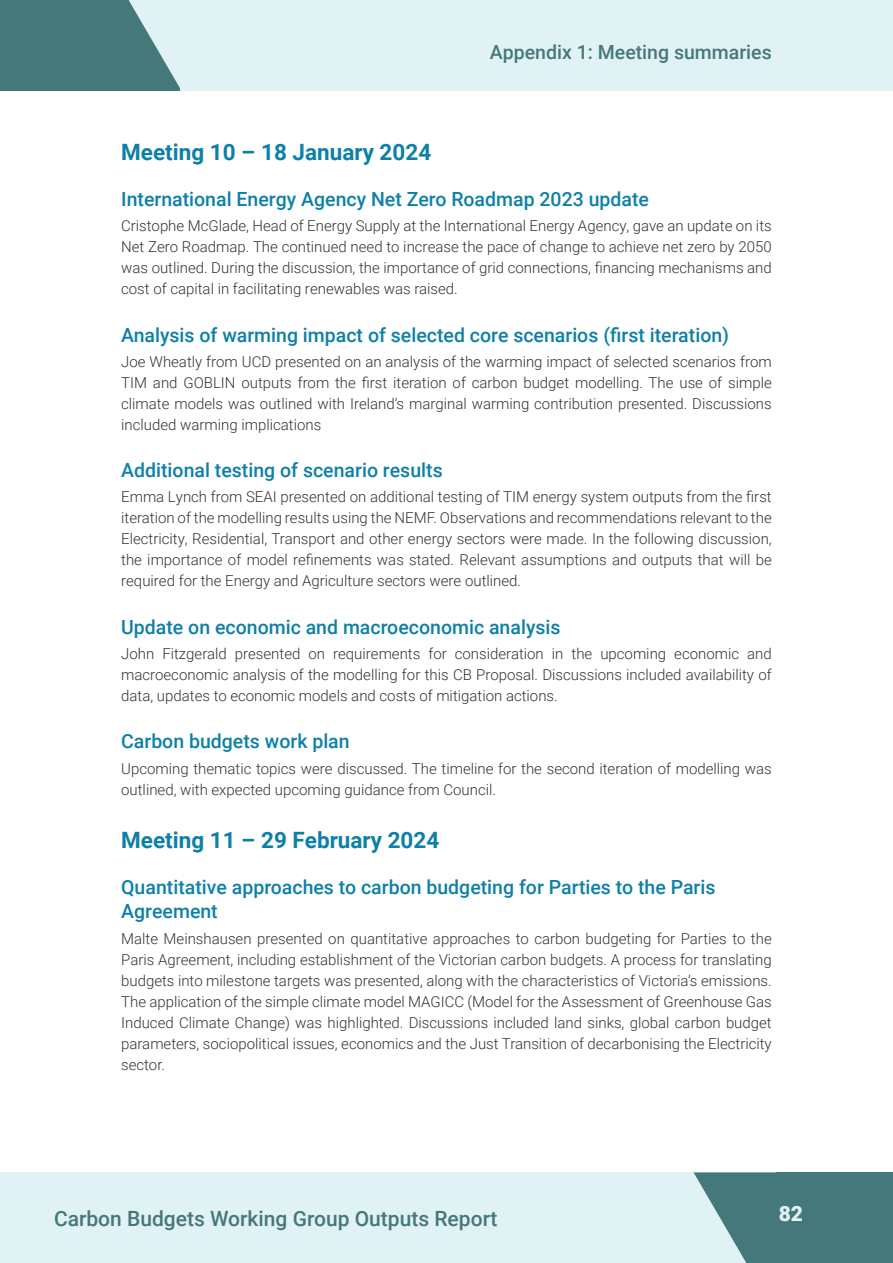
<style>
.page{position:relative;width:893px;height:1263px;background:#fff}
.page>*{position:absolute;margin:0;border:0;box-sizing:border-box;transform-origin:0 0}
.Heading_2_nonum{font:700 22.5px "Roboto";color:#0e80a8}
.t1{font:500 21px "Roboto";color:#45787a}
.t2{font:900 21px "Roboto";color:#e1f2f5}
.Heading_3_nonum{font:500 19.5px/24px "Roboto";color:#0e80a8}
.t3{font:500 19.5px "Roboto";color:#45787a}
.t4{font:300 15px/21px "Roboto";color:#333;text-align:justify}
</style>
<div class="page">
<div style="left:0;top:1172px;width:893px;height:91px;background:#e1f2f5"></div>
<svg style="left:693px;top:1172px;width:83px;height:91px"></svg>
<div style="left:776px;top:1172px;width:117px;height:91px;background:#45787a"></div>
<div style="left:0;top:0;width:893px;height:91px;background:#45787a"></div>
<svg style="left:128px;top:0;width:52px;height:88px"></svg>
<div style="left:180px;top:0;width:713px;height:91px;background:#e1f2f5"></div>
<h3 class="t3" style="left:490px;top:39px;width:283px">Appendix 1: Meeting summaries</h3>
<p class="Heading_2_nonum" style="left:121px;top:136px;width:312px">Meeting 10 – 18 January 2024</p>
<p class="Heading_3_nonum" style="left:121px;top:186px;width:529px">International Energy Agency Net Zero Roadmap 2023 update</p>
<p class="t4" style="left:121px;top:215px;width:652px">Cristophe McGlade, Head of Energy Supply at the International Energy Agency, gave an update on its Net Zero Roadmap. The continued need to increase the pace of change to achieve net zero by 2050 was outlined. During the discussion, the importance of grid connections, financing mechanisms and cost of capital in facilitating renewables was raised.</p>
<p class="Heading_3_nonum" style="left:121px;top:322px;width:609px">Analysis of warming impact of selected core scenarios (first iteration)</p>
<p class="t4" style="left:121px;top:351px;width:652px">Joe Wheatly from UCD presented on an analysis of the warming impact of selected scenarios from TIM and GOBLIN outputs from the first iteration of carbon budget modelling. The use of simple climate models was outlined with Ireland’s marginal warming contribution presented. Discussions included warming implications</p>
<p class="Heading_3_nonum" style="left:121px;top:457px;width:323px">Additional testing of scenario results</p>
<p class="t4" style="left:121px;top:486px;width:652px">Emma Lynch from SEAI presented on additional testing of TIM energy system outputs from the first iteration of the modelling results using the NEMF. Observations and recommendations relevant to the Electricity, Residential, Transport and other energy sectors were made. In the following discussion, the importance of model refinements was stated. Relevant assumptions and outputs that will be required for the Energy and Agriculture sectors were outlined.</p>
<p class="Heading_3_nonum" style="left:121px;top:614px;width:441px">Update on economic and macroeconomic analysis</p>
<p class="t4" style="left:121px;top:643px;width:652px">John Fitzgerald presented on requirements for consideration in the upcoming economic and macroeconomic analysis of the modelling for this CB Proposal. Discussions included availability of data, updates to economic models and costs of mitigation actions.</p>
<p class="Heading_3_nonum" style="left:121px;top:728px;width:230px">Carbon budgets work plan</p>
<p class="t4" style="left:121px;top:757px;width:652px">Upcoming thematic topics were discussed. The timeline for the second iteration of modelling was outlined, with expected upcoming guidance from Council.</p>
<p class="Heading_2_nonum" style="left:121px;top:824px;width:320px">Meeting 11 – 29 February 2024</p>
<p class="Heading_3_nonum" style="left:121px;top:874px;width:596px">Quantitative approaches to carbon budgeting for Parties to the Paris<br>Agreement</p>
<p class="t4" style="left:121px;top:927px;width:652px">Malte Meinshausen presented on quantitative approaches to carbon budgeting for Parties to the Paris Agreement, including establishment of the Victorian carbon budgets. A process for translating budgets into milestone targets was presented, along with the characteristics of Victoria’s emissions.<br>The application of the simple climate model MAGICC (Model for the Assessment of Greenhouse Gas Induced Climate Change) was highlighted. Discussions included land sinks, global carbon budget parameters, sociopolitical issues, economics and the Just Transition of decarbonising the Electricity sector.</p>
<h2 class="t1" style="left:54px;top:1204px;width:445px">Carbon Budgets Working Group Outputs Report</h2>
<h2 class="t2" style="left:779px;top:1199px;width:26px">82</h2>
</div>
